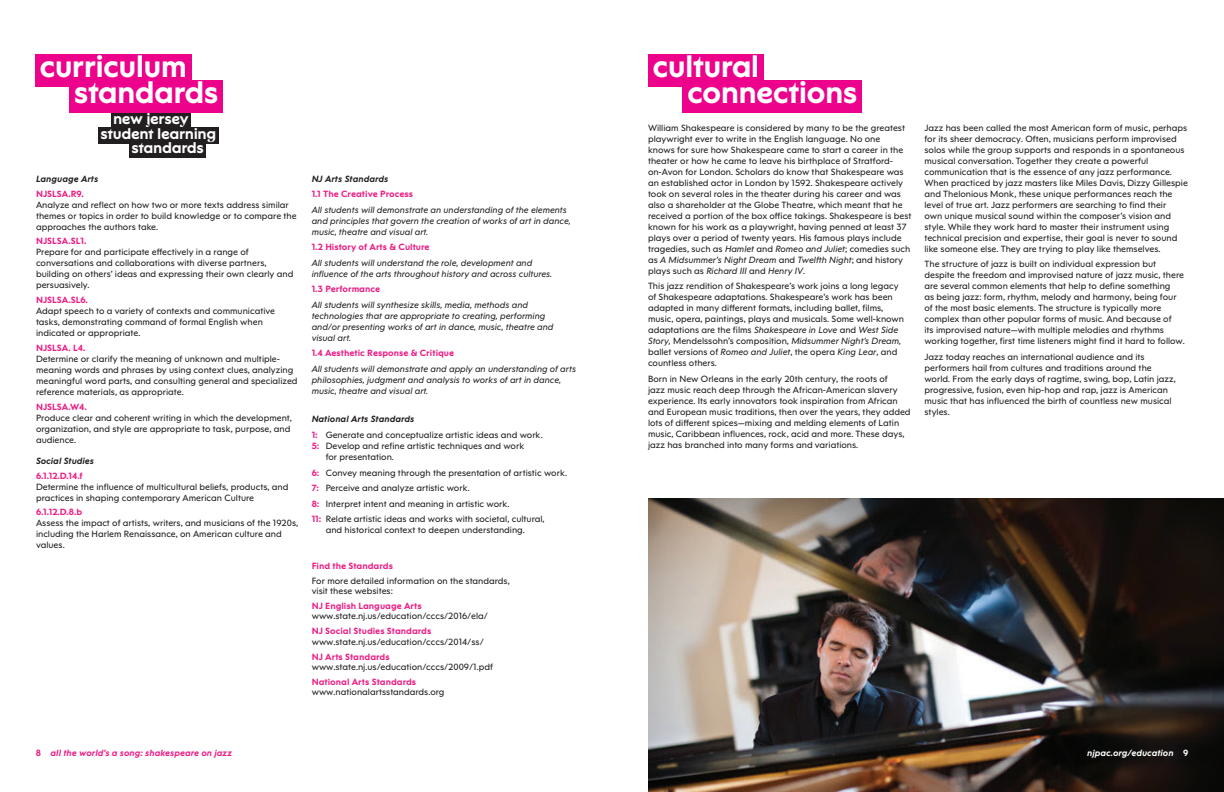
<style>
.page{position:relative;width:1224px;height:792px;background:#fff}
.page>*{position:absolute;margin:0;border:0;box-sizing:border-box;transform-origin:0 0}
.t1{font:700 31px/25.9px "NJPAC Sans";letter-spacing:-.025em;color:#fff}
.t2{font:700 15.5px/15.3px "NJPAC Sans";letter-spacing:-.025em;color:#fff}
.t3{font:9px/11px "NJPAC Sans";color:#231f20}
.t4{font:italic 9px/11px "NJPAC Sans";color:#231f20}
.t5{font:700 9px "NJPAC Sans";color:#ed1d85}
.t6{font:italic 700 9px "NJPAC Sans";color:#231f20}
.t7{font:italic 700 9px "NJPAC Sans";color:#ed1d85}
.t8{font:italic 700 9px "NJPAC Sans";color:#fff}
.s1{font-style:italic}
.s2{font-weight:700;font-style:italic}
.s3{font-weight:700;color:#ed1d85}
.s4{font-style:normal}
</style>
<div class="page">
<img style="left:648px;top:498px;width:576px;height:294px">
<div style="left:111px;top:113px;width:80px;height:16px;background:#231f20"></div>
<div style="left:98px;top:128px;width:121px;height:16px;background:#231f20"></div>
<div style="left:129px;top:141px;width:77px;height:17px;background:#231f20"></div>
<div style="left:35px;top:54px;width:157px;height:33px;background:#ed028c"></div>
<div style="left:69px;top:80px;width:154px;height:33px;background:#ed028c"></div>
<div style="left:648px;top:54px;width:116px;height:33px;background:#ed028c"></div>
<div style="left:683px;top:80px;width:179px;height:33px;background:#ed028c"></div>
<h1 class="t1" style="left:74px;top:53px;width:146px;text-indent:-35px">curriculum standards</h1>
<h1 class="t1" style="left:687px;top:53px;width:172px;text-indent:-35px">cultural connections</h1>
<p class="t3" style="left:648px;top:122px;width:265px">William Shakespeare is considered by many to be the greatest playwright ever to write in the English language. No one<br>knows for sure how Shakespeare came to start a career in the theater or how he came to leave his birthplace of Stratford&shy;on-Avon for London. Scholars do know that Shakespeare was an established actor in London by 1592. Shakespeare actively took on several roles in the theater during his career and was also a shareholder at the Globe Theatre, which meant that he received a portion of the box office takings. Shakespeare is best known for his work as a playwright, having penned at least 37 plays over a period of twenty years. His famous plays include tragedies, such as <span class="s1">Hamlet</span> and <span class="s1">Romeo and Juliet</span>; comedies such as <span class="s1">A Midsummer’s Night Dream</span> and <span class="s1">Twelfth Night</span>; and history plays such as <span class="s1">Richard III</span> and <span class="s1">Henry IV</span>.</p>
<p class="t3" style="left:648px;top:281px;width:258px">This jazz rendition of Shakespeare’s work joins a long legacy of Shakespeare adaptations. Shakespeare’s work has been adapted in many different formats, including ballet, films, music, opera, paintings, plays and musicals. Some well-known adaptations are the films <span class="s1">Shakespeare in Love</span> and <span class="s1">West Side Story,</span> Mendelssohn’s composition, <span class="s1">Midsummer Night’s Dream, </span>ballet versions of <span class="s1">Romeo and Juliet</span>, the opera <span class="s1">King Lear</span>, and countless others.</p>
<p class="t3" style="left:648px;top:373px;width:264px">Born in New Orleans in the early 20th century, the roots of<br>jazz music reach deep through the African-American slavery experience. Its early innovators took inspiration from African and European music traditions, then over the years, they added lots of different spices—mixing and melding elements of Latin music, Caribbean influences, rock, acid and more. These days, jazz has branched into many forms and variations.</p>
<h2 class="t2" style="left:101px;top:111px;width:117px;text-indent:13px">new jersey student learning</h2>
<h2 class="t2" style="left:132px;top:140px;width:74px">standards</h2>
<p class="t6" style="left:312px;top:173px;width:78px">NJ Arts Standards</p>
<p class="t5" style="left:312px;top:189px;width:103px">1.1 The Creative Process</p>
<p class="t4" style="left:312px;top:204px;width:261px">All students will demonstrate an understanding of the elements and principles that govern the creation of works of art in dance, music, theatre and visual art.</p>
<p class="t5" style="left:312px;top:242px;width:119px">1.2 History of Arts &amp; Culture</p>
<p class="t4" style="left:312px;top:257px;width:242px">All students will understand the role, development and influence of the arts throughout history and across cultures.</p>
<p class="t5" style="left:312px;top:284px;width:70px">1.3 Performance</p>
<p class="t4" style="left:312px;top:299px;width:243px">All students will synthesize skills, media, methods and technologies that are appropriate to creating, performing and/or presenting works of art in dance, music, theatre and visual art.</p>
<p class="t5" style="left:312px;top:348px;width:144px">1.4 Aesthetic Response &amp; Critique</p>
<p class="t4" style="left:312px;top:363px;width:266px">All students will demonstrate and apply an understanding of arts philosophies, judgment and analysis to works of art in dance, music, theatre and visual art.</p>
<p class="t3" style="left:312px;top:411px;width:233px;line-height:16px"><span class="s2">National Arts Standards<br></span><span class="s3">1:</span> Generate and conceptualize artistic ideas and work.</p>
<p class="t3" style="left:326px;top:441px;width:200px;text-indent:-14px"><span class="s3">5:</span> Develop and refine artistic techniques and work for presentation.</p>
<p class="t3" style="left:312px;top:465px;width:257px;line-height:15.5px"><span class="s3">6:</span> Convey meaning through the presentation of artistic work.<br><span class="s3">7:</span> Perceive and analyze artistic work.<br><span class="s3">8:</span> Interpret intent and meaning in artistic work.<br><span class="s3">11:</span> Relate artistic ideas and works with societal, cultural,</p>
<p class="t3" style="left:326px;top:525px;width:201px">and historical context to deepen understanding.</p>
<p class="t5" style="left:312px;top:561px;width:83px">Find the Standards</p>
<p class="t3" style="left:312px;top:576px;width:200px;line-height:10.4px">For more detailed information on the standards, visit these websites:</p>
<p class="t5" style="left:312px;top:601px;width:112px">NJ English Language Arts</p>
<p class="t3" style="left:312px;top:611px;width:178px">www.state.nj.us/education/cccs/2016/ela/</p>
<p class="t5" style="left:312px;top:626px;width:121px">NJ Social Studies Standards</p>
<p class="t3" style="left:312px;top:636px;width:174px">www.state.nj.us/education/cccs/2014/ss/</p>
<p class="t5" style="left:312px;top:651px;width:80px">NJ Arts Standards</p>
<p class="t3" style="left:312px;top:661px;width:183px">www.state.nj.us/education/cccs/2009/1.pdf</p>
<p class="t5" style="left:312px;top:676px;width:106px">National Arts Standards</p>
<p class="t3" style="left:312px;top:686px;width:134px">www.nationalartsstandards.org</p>
<p class="t6" style="left:36px;top:173px;width:64px">Language Arts</p>
<p class="t5" style="left:36px;top:188px;width:49px">NJSLSA.R9.</p>
<p class="t3" style="left:36px;top:199px;width:262px">Analyze and reflect on how two or more texts address similar themes or topics in order to build knowledge or to compare the approaches the authors take.</p>
<p class="t5" style="left:36px;top:236px;width:52px">NJSLSA.SL1.</p>
<p class="t3" style="left:36px;top:247px;width:259px">Prepare for and participate effectively in a range of conversations and collaborations with diverse partners, building on others’ ideas and expressing their own clearly and persuasively.</p>
<p class="t5" style="left:36px;top:295px;width:53px">NJSLSA.SL6.</p>
<p class="t3" style="left:36px;top:306px;width:241px">Adapt speech to a variety of contexts and communicative tasks, demonstrating command of formal English when indicated or appropriate.</p>
<p class="t5" style="left:36px;top:343px;width:51px">NJSLSA. L4.</p>
<p class="t3" style="left:36px;top:354px;width:263px">Determine or clarify the meaning of unknown and multiple&shy;meaning words and phrases by using context clues, analyzing meaningful word parts, and consulting general and specialized reference materials, as appropriate.</p>
<p class="t5" style="left:36px;top:401px;width:52px">NJSLSA.W4.</p>
<p class="t3" style="left:36px;top:412px;width:257px">Produce clear and coherent writing in which the development, organization, and style are appropriate to task, purpose, and audience.</p>
<p class="t6" style="left:36px;top:455px;width:60px">Social Studies</p>
<p class="t5" style="left:36px;top:470px;width:48px">6.1.12.D.14.f</p>
<p class="t3" style="left:36px;top:481px;width:254px">Determine the influence of multicultural beliefs, products, and practices in shaping contemporary American Culture</p>
<p class="t5" style="left:36px;top:507px;width:48px">6.1.12.D.8.b</p>
<p class="t3" style="left:36px;top:518px;width:264px">Assess the impact of artists, writers, and musicians of the 1920s, including the Harlem Renaissance, on American culture and values.</p>
<p class="t3" style="left:924px;top:122px;width:265px">Jazz has been called the most American form of music, perhaps for its sheer democracy. Often, musicians perform improvised solos while the group supports and responds in a spontaneous musical conversation. Together they create a powerful communication that is the essence of any jazz performance.<br>When practiced by jazz masters like Miles Davis, Dizzy Gillespie and Thelonious Monk, these unique performances reach the level of true art. Jazz performers are searching to find their<br>own unique musical sound within the composer’s vision and style. While they work hard to master their instrument using technical precision and expertise, their goal is never to sound like someone else. They are trying to play like themselves.</p>
<p class="t3" style="left:924px;top:259px;width:262px">The structure of jazz is built on individual expression but despite the freedom and improvised nature of jazz music, there are several common elements that help to define something<br>as being jazz: form, rhythm, melody and harmony, being four of the most basic elements. The structure is typically more complex than other popular forms of music. And because of<br>its improvised nature—with multiple melodies and rhythms working together, first time listeners might find it hard to follow.</p>
<p class="t3" style="left:924px;top:351px;width:253px">Jazz today reaches an international audience and its performers hail from cultures and traditions around the world. From the early days of ragtime, swing, bop, Latin jazz, progressive, fusion, even hip-hop and rap, jazz is American music that has influenced the birth of countless new musical styles.</p>
<p class="t7" style="left:36px;top:747px;width:197px"><span class="s4">8</span> all the world’s a song: shakespeare on jazz</p>
<p class="t8" style="left:1087px;top:747px;width:103px">njpac.org/education <span class="s4">9</span></p>
</div>
